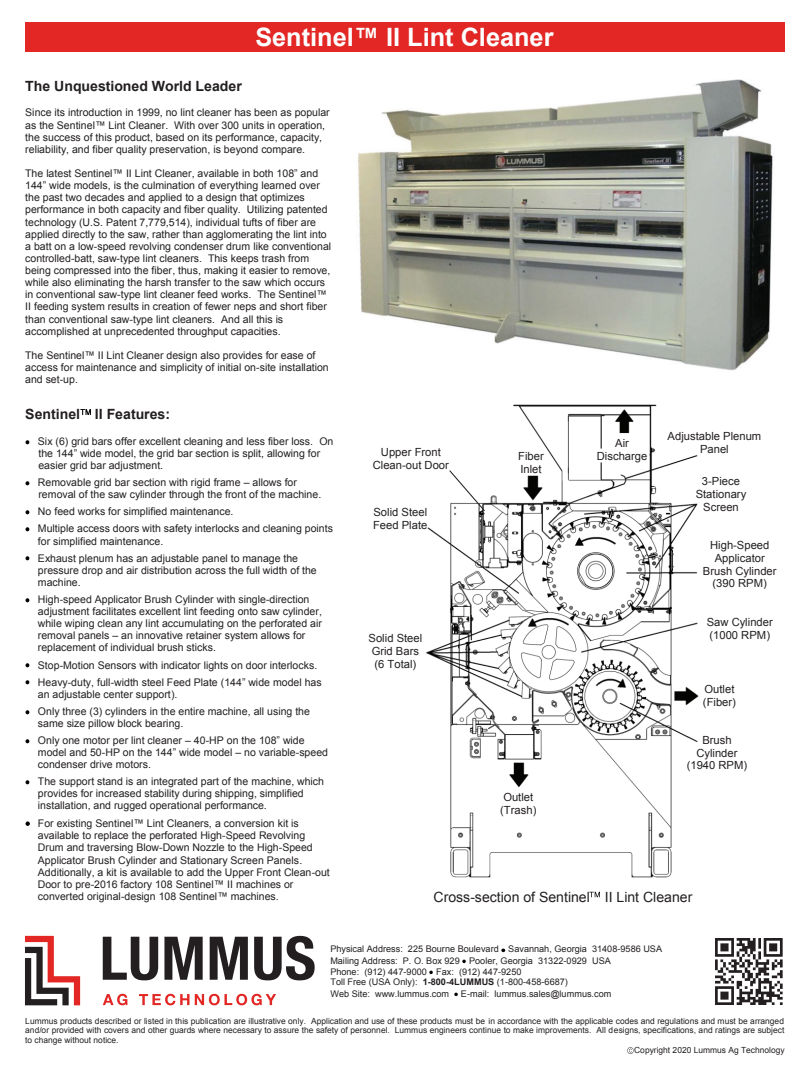
<style>
.page{position:relative;width:810px;height:1080px;background:#fff}
.page>*{position:absolute;margin:0;border:0;box-sizing:border-box;transform-origin:0 0}
.t1{font:700 25.31px "Arial";color:#fff}
.t2{font:700 14.06px "Arial";color:#231f20}
.t3{font:14.06px "Arial";color:#231f20}
.t4{font:11.25px/12.9px "Arial";color:#231f20}
.t5{font:10.56px/12.1px "Arial";color:#231f20}
.t6{font:9.12px/11px "Arial";color:#231f20}
.t7{font:8.44px "Arial";color:#231f20}
.s1{font-weight:700}
</style>
<div class="page">
<div style="left:25px;top:22px;width:759px;height:30px;background:#e22725"></div>
<svg style="left:502px;top:948px;width:4px;height:5px"></svg>
<svg style="left:462px;top:959px;width:4px;height:5px"></svg>
<svg style="left:429px;top:970px;width:4px;height:5px"></svg>
<svg style="left:454px;top:992px;width:4px;height:5px"></svg>
<svg style="left:628px;top:1047px;width:6px;height:7px"></svg>
<img style="left:80px;top:409px;width:11px;height:6px">
<svg style="left:25px;top:440px;width:5px;height:5px"></svg>
<svg style="left:25px;top:481px;width:5px;height:5px"></svg>
<svg style="left:25px;top:510px;width:5px;height:22px"></svg>
<svg style="left:25px;top:556px;width:5px;height:5px"></svg>
<svg style="left:25px;top:598px;width:5px;height:5px"></svg>
<svg style="left:25px;top:663px;width:5px;height:22px"></svg>
<svg style="left:25px;top:710px;width:5px;height:5px"></svg>
<svg style="left:25px;top:739px;width:5px;height:5px"></svg>
<svg style="left:25px;top:780px;width:5px;height:5px"></svg>
<img style="left:25px;top:821px;width:5px;height:5px">
<img style="left:358px;top:79px;width:415px;height:292px">
<img style="left:426px;top:404px;width:273px;height:474px">
<img style="left:590px;top:891px;width:10px;height:7px">
<svg style="left:448px;top:469px;width:38px;height:43px"></svg>
<svg style="left:25px;top:936px;width:55px;height:69px"></svg>
<svg style="left:103px;top:937px;width:55px;height:43px"></svg>
<svg style="left:164px;top:937px;width:39px;height:43px"></svg>
<svg style="left:210px;top:937px;width:38px;height:43px"></svg>
<svg style="left:254px;top:936px;width:61px;height:44px"></svg>
<svg style="left:103px;top:994px;width:24px;height:11px"></svg>
<svg style="left:139px;top:994px;width:137px;height:11px"></svg>
<img style="left:715px;top:938px;width:68px;height:67px">
<h1 class="t1" style="left:255px;top:20px;width:300px">Sentinel™ II Lint Cleaner</h1>
<h2 class="t2" style="left:25px;top:76px;width:218px">The Unquestioned World Leader</h2>
<p class="t5" style="left:25px;top:107px;width:306px">Since its introduction in 1999, no lint cleaner has been as popular as the Sentinel™ Lint Cleaner. With over 300 units in operation, the success of this product, based on its performance, capacity, reliability, and fiber quality preservation, is beyond compare.</p>
<p class="t5" style="left:25px;top:167px;width:308px">The latest Sentinel™ II Lint Cleaner, available in both 108” and 144” wide models, is the culmination of everything learned over the past two decades and applied to a design that optimizes performance in both capacity and fiber quality. Utilizing patented technology (U.S. Patent 7,779,514), individual tufts of fiber are applied directly to the saw, rather than agglomerating the lint into a batt on a low-speed revolving condenser drum like conventional controlled-batt, saw-type lint cleaners. This keeps trash from being compressed into the fiber, thus, making it easier to remove, while also eliminating the harsh transfer to the saw which occurs in conventional saw-type lint cleaner feed works. The Sentinel™ II feeding system results in creation of fewer neps and short fiber than conventional saw-type lint cleaners. And all this is accomplished at unprecedented throughput capacities.</p>
<p class="t5" style="left:25px;top:349px;width:305px">The Sentinel™ II Lint Cleaner design also provides for ease of access for maintenance and simplicity of initial on-site installation and set-up.</p>
<h2 class="t2" style="left:25px;top:404px;width:146px">Sentinel II Features:</h2>
<p class="t5" style="left:38px;top:435px;width:297px">Six (6) grid bars offer excellent cleaning and less fiber loss. On the 144” wide model, the grid bar section is split, allowing for easier grid bar adjustment.</p>
<p class="t5" style="left:38px;top:476px;width:285px">Removable grid bar section with rigid frame – allows for removal of the saw cylinder through the front of the machine.</p>
<p class="t5" style="left:38px;top:503px;width:297px;line-height:17.1px">No feed works for simplified maintenance.<br>Multiple access doors with safety interlocks and cleaning points</p>
<p class="t5" style="left:38px;top:532px;width:262px;line-height:17.1px">for simplified maintenance.<br>Exhaust plenum has an adjustable panel to manage the</p>
<p class="t5" style="left:38px;top:564px;width:280px">pressure drop and air distribution across the full width of the machine.</p>
<p class="t5" style="left:38px;top:593px;width:286px">High-speed Applicator Brush Cylinder with single-direction adjustment facilitates excellent lint feeding onto saw cylinder, while wiping clean any lint accumulating on the perforated air removal panels – an innovative retainer system allows for replacement of individual brush sticks.</p>
<p class="t5" style="left:38px;top:656px;width:285px;line-height:17.1px">Stop-Motion Sensors with indicator lights on door interlocks.<br>Heavy-duty, full-width steel Feed Plate (144” wide model has</p>
<p class="t5" style="left:38px;top:685px;width:274px;line-height:17.1px">an adjustable center support).<br>Only three (3) cylinders in the entire machine, all using the</p>
<p class="t5" style="left:38px;top:715px;width:268px;line-height:17.1px">same size pillow block bearing.<br>Only one motor per lint cleaner – 40-HP on the 108” wide</p>
<p class="t5" style="left:38px;top:746px;width:292px">model and 50-HP on the 144” wide model – no variable-speed condenser drive motors.</p>
<p class="t5" style="left:38px;top:775px;width:288px">The support stand is an integrated part of the machine, which provides for increased stability during shipping, simplified installation, and rugged operational performance.</p>
<p class="t5" style="left:38px;top:817px;width:293px">For existing Sentinel™ Lint Cleaners, a conversion kit is available to replace the perforated High-Speed Revolving Drum and traversing Blow-Down Nozzle to the High-Speed Applicator Brush Cylinder and Stationary Screen Panels.<br>Additionally, a kit is available to add the Upper Front Clean-out Door to pre-2016 factory 108 Sentinel™ II machines or converted original-design 108 Sentinel™ machines.</p>
<p class="t4" style="left:668px;top:429px;width:95px">Adjustable Plenum</p>
<p class="t4" style="left:597px;top:437px;width:52px;text-align:center">Air<br>Discharge</p>
<p class="t4" style="left:381px;top:445px;width:61px">Upper Front</p>
<p class="t4" style="left:700px;top:442px;width:30px">Panel</p>
<p class="t4" style="left:373px;top:458px;width:78px">Clean-out Door</p>
<p class="t4" style="left:518px;top:450px;width:27px">Fiber<br>Inlet</p>
<p class="t4" style="left:373px;top:505px;width:56px">Solid Steel<br>Feed Plate</p>
<p class="t4" style="left:369px;top:632px;width:55px">Solid Steel<br>Grid Bars (6 Total)</p>
<p class="t4" style="left:500px;top:790px;width:38px">Outlet (Trash)</p>
<p class="t4" style="left:696px;top:475px;width:52px;text-align:center">3-Piece<br>Stationary<br>Screen</p>
<p class="t4" style="left:703px;top:538px;width:75px;text-align:center">High-Speed<br>Applicator<br>Brush Cylinder (390 RPM)</p>
<p class="t4" style="left:707px;top:616px;width:68px">Saw Cylinder (1000 RPM)</p>
<p class="t4" style="left:703px;top:683px;width:35px">Outlet (Fiber)</p>
<p class="t4" style="left:687px;top:733px;width:62px;text-align:center">Brush<br>Cylinder (1940 RPM)</p>
<h2 class="t3" style="left:434px;top:887px;width:260px">Cross-section of Sentinel II Lint Cleaner</h2>
<p class="t6" style="left:330px;top:944px;width:333px">Physical Address: 225 Bourne Boulevard Savannah, Georgia 31408-9586 USA Mailing Address: P. O. Box 929 Pooler, Georgia 31322-0929 USA<br>Phone: (912) 447-9000 Fax: (912) 447-9250<br>Toll Free (USA Only): <span class="s1">1-800-4LUMMUS</span> (1-800-458-6687)<br>Web Site: www.lummus.com</p>
<p class="t6" style="left:461px;top:988px;width:152px">E-mail: lummus.sales@lummus.com</p>
<p class="t7" style="left:25px;top:1015px;width:760px">Lummus products described or listed in this publication are illustrative only. Application and use of these products must be in accordance with the applicable codes and regulations and must be arranged</p>
<p class="t7" style="left:25px;top:1025px;width:761px">and/or provided with covers and other guards where necessary to assure the safety of personnel. Lummus engineers continue to make improvements. All designs, specifications, and ratings are subject</p>
<p class="t7" style="left:25px;top:1034px;width:95px">to change without notice.</p>
<p class="t7" style="left:634px;top:1045px;width:152px">Copyright 2020 Lummus Ag Technology</p>
</div>
